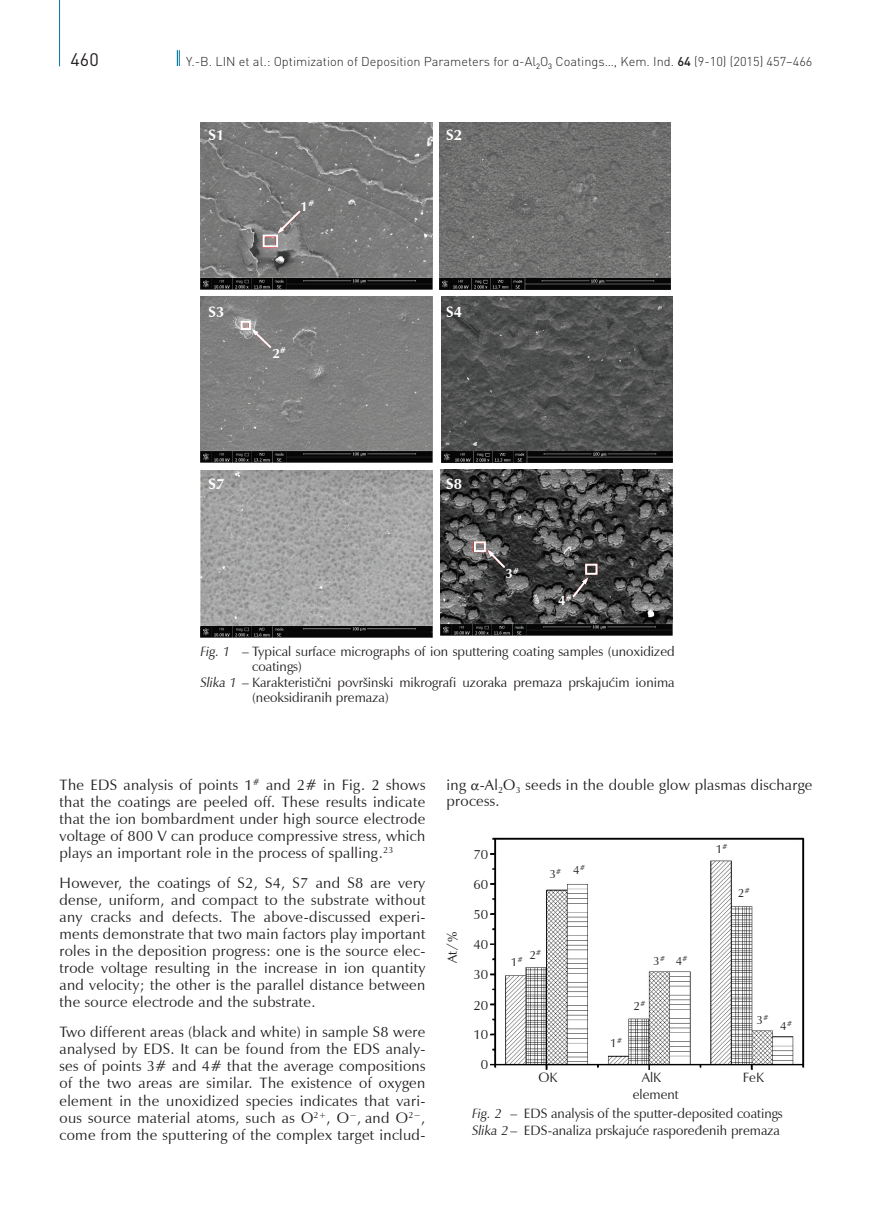
<style>
.page{position:relative;width:872px;height:1212px;background:#fff}
.page>*{position:absolute;margin:0;border:0;box-sizing:border-box;transform-origin:0 0}
.t1{font:18px "DIN Pro";color:#231f20}
._10_TEKST_RADA_-_ENG{font:15px/17.1px "Zapf Humanist Roman KUI";letter-spacing:.02em;color:#231f20;text-align:justify}
.t2{font:15px "Zapf Humanist Bold KUI";color:#fff}
._12_POTPIS_-_SLIKA{font:13.5px "Zapf Humanist Roman KUI";color:#231f20}
._12_POTPIS_-_SLIKA-2{font:13.5px "Zapf Humanist Italic KUI";color:#231f20}
.t3{font:13.5px "Zapf Humanist Bold KUI";color:#fff}
.t4{font:300 12.75px "DIN Pro";color:#231f20}
.t5{font:12px "Zapf Humanist Roman KUI";color:#231f20}
.s1{font-weight:500}
.s2{font-family:"Zapf Humanist Italic KUI"}
.s3{font-family:"Zapf Humanist Roman KUI"}
</style>
<div class="page">
<svg style="left:177px;top:50px;width:3px;height:16px"></svg>
<hr style="left:59px;top:0;width:1px;height:66px;background:#0076a3">
<img style="left:490px;top:837px;width:315px;height:233px">
<div style="left:508px;top:952px;width:15px;height:15px;background:#fff"></div>
<div style="left:528px;top:946px;width:15px;height:15px;background:#fff"></div>
<div style="left:548px;top:865px;width:15px;height:15px;background:#fff"></div>
<div style="left:572px;top:861px;width:15px;height:14px;background:#fff"></div>
<div style="left:632px;top:998px;width:16px;height:15px;background:#fff"></div>
<div style="left:608px;top:1034px;width:15px;height:14px;background:#fff"></div>
<div style="left:652px;top:952px;width:15px;height:14px;background:#fff"></div>
<div style="left:674px;top:952px;width:15px;height:14px;background:#fff"></div>
<div style="left:715px;top:841px;width:15px;height:14px;background:#fff"></div>
<div style="left:737px;top:884px;width:15px;height:14px;background:#fff"></div>
<div style="left:755px;top:1011px;width:15px;height:15px;background:#fff"></div>
<div style="left:779px;top:1017px;width:15px;height:15px;background:#fff"></div>
<img style="left:200px;top:122px;width:232px;height:167px">
<img style="left:439px;top:122px;width:232px;height:167px">
<img style="left:200px;top:296px;width:232px;height:167px">
<img style="left:441px;top:296px;width:232px;height:167px">
<img style="left:200px;top:470px;width:233px;height:167px">
<img style="left:441px;top:469px;width:232px;height:167px">
<div style="left:263px;top:235px;width:15px;height:12px;border:2px solid #fff"></div>
<div style="left:474px;top:541px;width:12px;height:11px;border:2px solid #fff"></div>
<div style="left:240px;top:321px;width:11px;height:9px;border:2px solid #fff"></div>
<div style="left:585px;top:564px;width:12px;height:11px;border:2px solid #fff"></div>
<svg style="left:277px;top:209px;width:25px;height:25px"></svg>
<svg style="left:251px;top:329px;width:22px;height:21px"></svg>
<svg style="left:487px;top:549px;width:20px;height:21px"></svg>
<svg style="left:571px;top:577px;width:18px;height:22px"></svg>
<p class="t1" style="left:71px;top:47px;width:30px">460</p>
<p class="t4" style="left:186px;top:53px;width:628px">Y.-B. LIN et al.: Optimization of Deposition Parameters for α-Al<sub>2</sub>O<sub>3</sub> Coatings…, Kem. Ind. <span class="s1">64</span> (9-10) (2015) 457−466</p>
<p class="t2" style="left:208px;top:124px;width:17px">S1</p>
<p class="t2" style="left:446px;top:124px;width:17px">S2</p>
<p class="t3" style="left:300px;top:196px;width:15px">1<sup>#</sup></p>
<p class="t2" style="left:208px;top:301px;width:17px">S3</p>
<p class="t2" style="left:446px;top:301px;width:17px">S4</p>
<p class="t3" style="left:272px;top:344px;width:15px">2<sup>#</sup></p>
<p class="t2" style="left:208px;top:474px;width:17px">S7</p>
<p class="t2" style="left:446px;top:474px;width:17px">S8</p>
<p class="t3" style="left:505px;top:564px;width:15px">3<sup>#</sup></p>
<p class="t3" style="left:558px;top:591px;width:15px">4<sup>#</sup></p>
<p class="_12_POTPIS_-_SLIKA-2" style="left:200px;top:642px;width:31px">Fig. 1</p>
<p class="_12_POTPIS_-_SLIKA" style="left:242px;top:642px;width:434px">– Typical surface micrographs of ion sputtering coating samples (unoxidized</p>
<p class="_12_POTPIS_-_SLIKA" style="left:252px;top:657px;width:51px">coatings)</p>
<p class="_12_POTPIS_-_SLIKA" style="left:200px;top:673px;width:476px"><span class="s2">Slika 1</span> – Karakteristični površinski mikrografi uzoraka premaza prskajućim ionima</p>
<p class="_12_POTPIS_-_SLIKA" style="left:252px;top:688px;width:138px">(neoksidiranih premaza)</p>
<p class="_10_TEKST_RADA_-_ENG" style="left:60px;top:777px;width:367px">The EDS analysis of points 1<sup>#</sup> and 2# in Fig. 2 shows that the coatings are peeled off. These results indicate that the ion bombardment under high source electrode voltage of 800 V can produce compressive stress, which plays an important role in the process of spalling.<sup>23</sup></p>
<p class="_10_TEKST_RADA_-_ENG" style="left:60px;top:875px;width:367px">However, the coatings of S2, S4, S7 and S8 are very dense, uniform, and compact to the substrate without any cracks and defects. The above-discussed experi&shy;ments demonstrate that two main factors play important roles in the deposition progress: one is the source elec&shy;trode voltage resulting in the increase in ion quantity and velocity; the other is the parallel distance between the source electrode and the substrate.</p>
<p class="_10_TEKST_RADA_-_ENG" style="left:60px;top:1024px;width:367px">Two different areas (black and white) in sample S8 were analysed by EDS. It can be found from the EDS analy&shy;ses of points 3# and 4# that the average compositions of the two areas are similar. The existence of oxygen element in the unoxidized species indicates that vari&shy;ous source material atoms, such as O<sup>2+</sup>, O<sup>−</sup>, and O<sup>2−</sup>, come from the sputtering of the complex target includ-</p>
<p class="_10_TEKST_RADA_-_ENG" style="left:446px;top:777px;width:367px;line-height:16.6px">ing α-Al<sub>2</sub>O<sub>3</sub> seeds in the double glow plasmas discharge process.</p>
<p class="_12_POTPIS_-_SLIKA" style="left:443px;top:963px;width:34px;rotate:-90deg">At ⁄%</p>
<p class="_12_POTPIS_-_SLIKA" style="left:473px;top:845px;width:16px">70</p>
<p class="_12_POTPIS_-_SLIKA" style="left:473px;top:875px;width:16px">60</p>
<p class="_12_POTPIS_-_SLIKA" style="left:473px;top:905px;width:16px">50</p>
<p class="_12_POTPIS_-_SLIKA" style="left:473px;top:935px;width:16px">40</p>
<p class="_12_POTPIS_-_SLIKA" style="left:473px;top:965px;width:16px">30</p>
<p class="_12_POTPIS_-_SLIKA" style="left:473px;top:996px;width:16px">20</p>
<p class="_12_POTPIS_-_SLIKA" style="left:473px;top:1025px;width:16px">10</p>
<p class="_12_POTPIS_-_SLIKA" style="left:481px;top:1055px;width:9px">0</p>
<p class="t5" style="left:549px;top:865px;width:14px">3<sup>#</sup></p>
<p class="t5" style="left:573px;top:862px;width:14px">4<sup>#</sup></p>
<p class="t5" style="left:529px;top:946px;width:14px">2<sup>#</sup></p>
<p class="t5" style="left:511px;top:954px;width:14px">1<sup>#</sup></p>
<p class="_12_POTPIS_-_SLIKA" style="left:538px;top:1068px;width:20px">OK</p>
<p class="t5" style="left:715px;top:841px;width:14px">1<sup>#</sup></p>
<p class="t5" style="left:737px;top:884px;width:14px">2<sup>#</sup></p>
<p class="t5" style="left:653px;top:952px;width:14px">3<sup>#</sup></p>
<p class="t5" style="left:675px;top:952px;width:14px">4<sup>#</sup></p>
<p class="t5" style="left:610px;top:1035px;width:14px">1<sup>#</sup></p>
<p class="t5" style="left:633px;top:998px;width:14px">2<sup>#</sup></p>
<p class="t5" style="left:756px;top:1012px;width:14px">3<sup>#</sup></p>
<p class="_12_POTPIS_-_SLIKA" style="left:642px;top:1068px;width:21px">AlK</p>
<p class="_12_POTPIS_-_SLIKA" style="left:743px;top:1068px;width:22px">FeK</p>
<p class="_12_POTPIS_-_SLIKA" style="left:633px;top:1085px;width:48px">element</p>
<p class="t5" style="left:780px;top:1018px;width:14px">4<sup>#</sup></p>
<p class="_12_POTPIS_-_SLIKA-2" style="left:472px;top:1104px;width:31px">Fig. 2</p>
<p class="_12_POTPIS_-_SLIKA" style="left:510px;top:1104px;width:8px">–</p>
<p class="_12_POTPIS_-_SLIKA" style="left:524px;top:1104px;width:260px">EDS analysis of the sputter-deposited coatings</p>
<p class="_12_POTPIS_-_SLIKA-2" style="left:472px;top:1121px;width:47px">Slika 2 <span class="s3">–</span></p>
<p class="_12_POTPIS_-_SLIKA" style="left:524px;top:1121px;width:258px">EDS-analiza prskajuće raspoređenih premaza</p>
</div>
